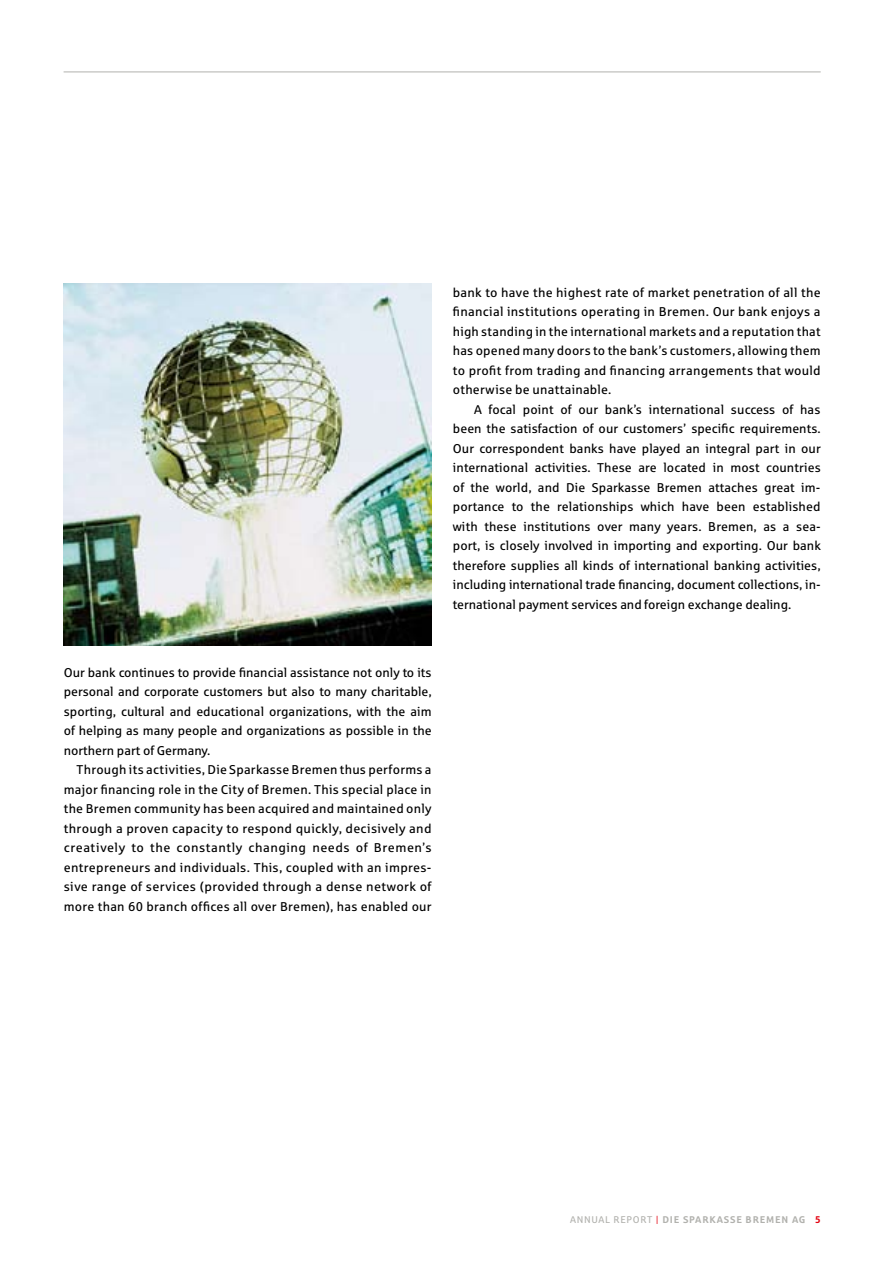
<style>
.page{position:relative;width:893px;height:1263px;background:#fff}
.page>*{position:absolute;margin:0;border:0;box-sizing:border-box;transform-origin:0 0}
.t1{font:12.75px/19.5px "Sparkasse Rg";letter-spacing:.01em;color:#000;text-align:justify}
.t2{font:700 9.75px "Sparkasse Rg";letter-spacing:.075em;color:#b1b1ad}
.t3{font:700 9.75px "Sparkasse Rg";color:#e3000f}
.s1{font-weight:400}
.s2{font-weight:400;color:#e3000f}
</style>
<div class="page">
<hr style="left:64px;top:72px;width:757px;height:1px;background:#b1b1ad">
<img style="left:64px;top:284px;width:368px;height:361px">
<p class="t1" style="left:453px;top:282px;width:369px">bank to have the highest rate of market penetration of all the financial institutions operating in Bremen. Our bank enjoys a high standing in the international markets and a reputation that has opened many doors to the bank’s customers, allowing them to profit from trading and financing arrangements that would otherwise be unattainable.</p>
<p class="t1" style="left:453px;top:399px;width:369px;text-indent:21px">A focal point of our bank’s international success of has been the satisfaction of our customers’ specific requirements.<br>Our correspondent banks have played an integral part in our international activities. These are located in most countries of the world, and Die Sparkasse Bremen attaches great im&shy;portance to the relationships which have been established with these institutions over many years. Bremen, as a sea&shy;port, is closely involved in importing and exporting. Our bank therefore supplies all kinds of international banking activities, including international trade financing, document collections, in&shy;ternational payment services and foreign exchange dealing.</p>
<p class="t1" style="left:64px;top:662px;width:369px">Our bank continues to provide financial assistance not only to its personal and corporate customers but also to many charitable, sporting, cultural and educational organizations, with the aim of helping as many people and organizations as possible in the northern part of Germany.</p>
<p class="t1" style="left:64px;top:760px;width:369px;text-indent:13px">Through its activities, Die Sparkasse Bremen thus performs a major financing role in the City of Bremen. This special place in the Bremen community has been acquired and maintained only through a proven capacity to respond quickly, decisively and creatively to the constantly changing needs of Bremen’s entrepreneurs and individuals. This, coupled with an impres&shy;sive range of services (provided through a dense network of more than 60 branch offices all over Bremen), has enabled our</p>
<p class="t2" style="left:570px;top:1213px;width:230px"><span class="s1">Annual Report</span> <span class="s2">|</span> DIE SPARKASSE BREMEN AG</p>
<p class="t3" style="left:815px;top:1213px;width:7px">5</p>
</div>
